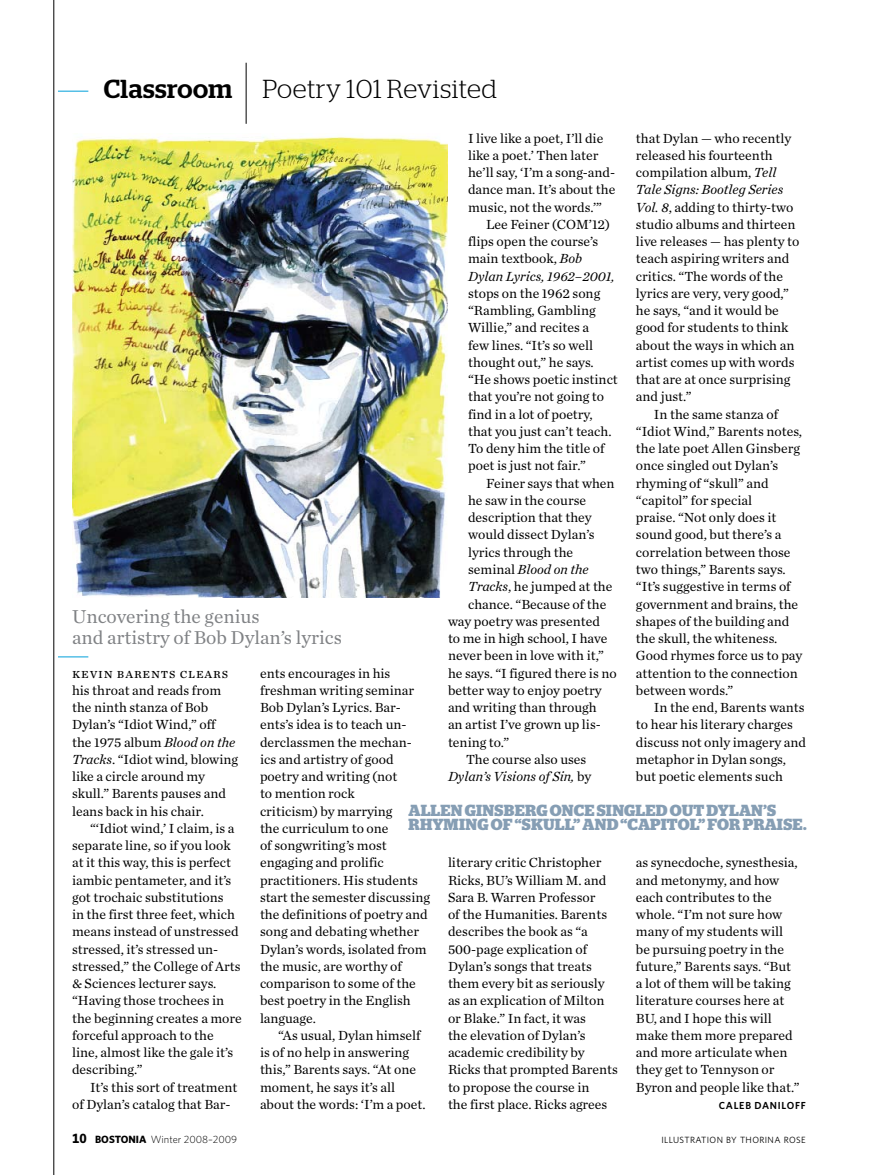
<style>
.page{position:relative;width:878px;height:1175px;background:#fff}
.page>*{position:absolute;margin:0;border:0;box-sizing:border-box;transform-origin:0 0}
.t1{font:300 25.95px "Stag";letter-spacing:.02em;color:#000}
.t2{font:19.5px/21px "Chronicle Text G1";color:#808285}
.t3{font:700 16.05px/14.4px "Stag";letter-spacing:.005em;color:#869eb4}
.t4{font:13.8px/17.2px "Chronicle Text G1";color:#000}
.t5{font:italic 13.8px "Chronicle Text G1";color:#000}
.t6{font:300 10.5px "Whitney";color:#000}
.t7{font:600 10.2px "Whitney";letter-spacing:.07em;color:#000}
.t8{font:9px "Whitney";letter-spacing:.04em;color:#000}
.s1{font-weight:500}
.s2{font-style:italic}
.s3{font-style:normal}
.s4{font-weight:700;font-size:13.5px}
.s5{font-weight:700}
</style>
<div class="page">
<hr style="left:53px;top:0;width:1px;height:1174px;background:#000">
<hr style="left:58px;top:91px;width:30px;height:1px;background:#009fda">
<hr style="left:58px;top:656px;width:30px;height:1px;background:#009fda">
<hr style="left:246px;top:63px;width:1px;height:61px;background:#000">
<img style="left:73px;top:136px;width:374px;height:462px">
<h1 class="t1" style="left:104px;top:74px;width:394px"><span class="s1">Classroom</span> Poetry 101 Revisited</h1>
<p class="t4" style="left:468px;top:129px;width:137px">I live like a poet, I’ll die</p>
<p class="t4" style="left:468px;top:146px;width:132px">like a poet.’ Then later</p>
<p class="t4" style="left:468px;top:163px;width:147px">he’ll say, ‘I’m a song-and-</p>
<p class="t4" style="left:468px;top:180px;width:149px">dance man. It’s about the</p>
<p class="t4" style="left:468px;top:198px;width:135px">music, not the words.’”</p>
<p class="t4" style="left:486px;top:215px;width:125px">Lee Feiner (COM’12)</p>
<p class="t4" style="left:468px;top:232px;width:132px">flips open the course’s</p>
<p class="t4" style="left:468px;top:249px;width:116px">main textbook, <span class="s2">Bob</span></p>
<p class="t5" style="left:468px;top:265px;width:148px">Dylan Lyrics, 1962–2001,</p>
<p class="t4" style="left:468px;top:284px;width:151px">stops on the 1962 song “Rambling, Gambling<br>Willie,” and recites a<br>few lines. “It’s so well thought out,” he says. “He shows poetic instinct that you’re not going to find in a lot of poetry, that you just can’t teach.<br>To deny him the title of poet is just not fair.”</p>
<p class="t4" style="left:486px;top:474px;width:130px">Feiner says that when</p>
<p class="t4" style="left:468px;top:491px;width:120px">he saw in the course</p>
<p class="t4" style="left:468px;top:508px;width:125px">description that they</p>
<p class="t4" style="left:468px;top:525px;width:128px">would dissect Dylan’s</p>
<p class="t4" style="left:468px;top:543px;width:107px">lyrics through the</p>
<p class="t5" style="left:468px;top:559px;width:122px"><span class="s3">seminal</span> Blood on the</p>
<p class="t4" style="left:468px;top:577px;width:146px"><span class="s2">Tracks</span>, he jumped at the</p>
<p class="t4" style="left:468px;top:594px;width:140px">chance. “Because of the</p>
<p class="t4" style="left:448px;top:612px;width:153px">way poetry was presented</p>
<p class="t4" style="left:448px;top:629px;width:161px">to me in high school, I have</p>
<p class="t4" style="left:448px;top:646px;width:158px">never been in love with it,”</p>
<p class="t4" style="left:448px;top:663px;width:170px">he says. “I figured there is no</p>
<p class="t4" style="left:448px;top:681px;width:155px">better way to enjoy poetry</p>
<p class="t4" style="left:448px;top:698px;width:150px">and writing than through</p>
<p class="t4" style="left:448px;top:715px;width:154px">an artist I’ve grown up lis-</p>
<p class="t4" style="left:448px;top:732px;width:63px">tening to.”</p>
<p class="t4" style="left:466px;top:750px;width:122px">The course also uses</p>
<p class="t5" style="left:448px;top:766px;width:145px">Dylan’s Visions of Sin, <span class="s3">by</span></p>
<p class="t4" style="left:636px;top:129px;width:157px">that Dylan — who recently</p>
<p class="t4" style="left:636px;top:146px;width:138px">released his fourteenth</p>
<p class="t4" style="left:636px;top:163px;width:142px">compilation album, <span class="s2">Tell</span></p>
<p class="t5" style="left:636px;top:179px;width:149px">Tale Signs: Bootleg Series</p>
<p class="t4" style="left:636px;top:198px;width:159px"><span class="s2">Vol. 8</span>, adding to thirty-two</p>
<p class="t4" style="left:636px;top:215px;width:161px">studio albums and thirteen</p>
<p class="t4" style="left:636px;top:232px;width:165px">live releases — has plenty to</p>
<p class="t4" style="left:636px;top:249px;width:155px">teach aspiring writers and</p>
<p class="t4" style="left:636px;top:267px;width:149px">critics. “The words of the</p>
<p class="t4" style="left:636px;top:284px;width:154px">lyrics are very, very good,”</p>
<p class="t4" style="left:636px;top:301px;width:144px">he says, “and it would be</p>
<p class="t4" style="left:636px;top:318px;width:154px">good for students to think</p>
<p class="t4" style="left:636px;top:336px;width:160px">about the ways in which an</p>
<p class="t4" style="left:636px;top:353px;width:160px">artist comes up with words</p>
<p class="t4" style="left:636px;top:370px;width:156px">that are at once surprising</p>
<p class="t4" style="left:636px;top:387px;width:57px">and just.”</p>
<p class="t4" style="left:654px;top:405px;width:126px">In the same stanza of</p>
<p class="t4" style="left:636px;top:422px;width:167px">“Idiot Wind,” Barents notes,</p>
<p class="t4" style="left:636px;top:439px;width:165px">the late poet Allen Ginsberg</p>
<p class="t4" style="left:636px;top:456px;width:144px">once singled out Dylan’s</p>
<p class="t4" style="left:636px;top:474px;width:134px">rhyming of “skull” and</p>
<p class="t4" style="left:636px;top:491px;width:117px">“capitol” for special</p>
<p class="t4" style="left:636px;top:508px;width:142px">praise. “Not only does it</p>
<p class="t4" style="left:636px;top:525px;width:147px">sound good, but there’s a</p>
<p class="t4" style="left:636px;top:543px;width:156px">correlation between those</p>
<p class="t4" style="left:636px;top:560px;width:151px">two things,” Barents says.</p>
<p class="t4" style="left:636px;top:577px;width:156px">“It’s suggestive in terms of</p>
<p class="t4" style="left:636px;top:594px;width:164px">government and brains, the</p>
<p class="t4" style="left:636px;top:612px;width:155px">shapes of the building and</p>
<p class="t4" style="left:636px;top:629px;width:143px">the skull, the whiteness.</p>
<p class="t4" style="left:636px;top:646px;width:168px">Good rhymes force us to pay</p>
<p class="t4" style="left:636px;top:663px;width:163px">attention to the connection</p>
<p class="t4" style="left:636px;top:681px;width:99px">between words.”</p>
<p class="t4" style="left:654px;top:698px;width:152px">In the end, Barents wants</p>
<p class="t4" style="left:636px;top:715px;width:159px">to hear his literary charges</p>
<p class="t4" style="left:636px;top:732px;width:171px">discuss not only imagery and</p>
<p class="t4" style="left:636px;top:750px;width:151px">metaphor in Dylan songs,</p>
<p class="t4" style="left:636px;top:767px;width:148px">but poetic elements such</p>
<h2 class="t2" style="left:72px;top:604px;width:271px">Uncovering the genius<br>and artistry of Bob Dylan’s lyrics</h2>
<p class="t4" style="left:260px;top:663px;width:171px">ents encourages in his freshman writing seminar<br>Bob Dylan’s Lyrics. Bar&shy;ents’s idea is to teach un&shy;derclassmen the mechan-<br>ics and artistry of good poetry and writing (not<br>to mention rock<br>criticism) by marrying<br>the curriculum to one<br>of songwriting’s most engaging and prolific practitioners. His students start the semester discussing the definitions of poetry and song and debating whether<br>Dylan’s words, isolated from the music, are worthy of comparison to some of the best poetry in the English language.</p>
<p class="t4" style="left:260px;top:1026px;width:167px;text-indent:18px">“As usual, Dylan himself is of no help in answering this,” Barents says. “At one moment, he says it’s all about the words: ‘I’m a poet.</p>
<p class="t4" style="left:72px;top:663px;width:167px">Kevin Barents clears his throat and reads from the ninth stanza of Bob<br>Dylan’s “Idiot Wind,” off the 1975 album <span class="s2">Blood on the<br>Tracks</span>. “Idiot wind, blowing like a circle around my skull.” Barents pauses and leans back in his chair.</p>
<p class="t4" style="left:72px;top:819px;width:171px;text-indent:18px">“‘Idiot wind,’ I claim, is a separate line, so if you look at it this way, this is perfect iambic pentameter, and it’s got trochaic substitutions<br>in the first three feet, which means instead of unstressed stressed, it’s stressed un&shy;stressed,” the College of Arts &amp; Sciences lecturer says. “Having those trochees in the beginning creates a more forceful approach to the line, almost like the gale it’s describing.”</p>
<p class="t4" style="left:72px;top:1077px;width:167px;text-indent:18px">It’s this sort of treatment of Dylan’s catalog that Bar--</p>
<p class="t3" style="left:408px;top:803px;width:400px">ALLEN GINSBERG ONCE SINGLED OUT DYLAN’S<br>RHYMING OF “SKULL” AND “CAPITOL” FOR PRAISE.</p>
<p class="t4" style="left:448px;top:853px;width:171px">literary critic Christopher<br>Ricks, BU’s William M. and<br>Sara B. Warren Professor<br>of the Humanities. Barents describes the book as “a<br>500-page explication of<br>Dylan’s songs that treats them every bit as seriously as an explication of Milton or Blake.” In fact, it was<br>the elevation of Dylan’s academic credibility by<br>Ricks that prompted Barents to propose the course in<br>the first place. Ricks agrees</p>
<p class="t4" style="left:636px;top:853px;width:165px">as synecdoche, synesthesia, and metonymy, and how each contributes to the whole. “I’m not sure how many of my students will be pursuing poetry in the future,” Barents says. “But a lot of them will be taking literature courses here at<br>BU, and I hope this will make them more prepared and more articulate when they get to Tennyson or<br>Byron and people like that.”</p>
<p class="t7" style="left:718px;top:1098px;width:89px">CALEB DANILOFF</p>
<p class="t6" style="left:72px;top:1132px;width:167px"><span class="s4">10</span> <span class="s5">BOSTONIA</span> Winter 2008–2009</p>
<p class="t8" style="left:661px;top:1134px;width:146px">ILLUSTRATI ON BY THORI NA ROSE</p>
</div>
